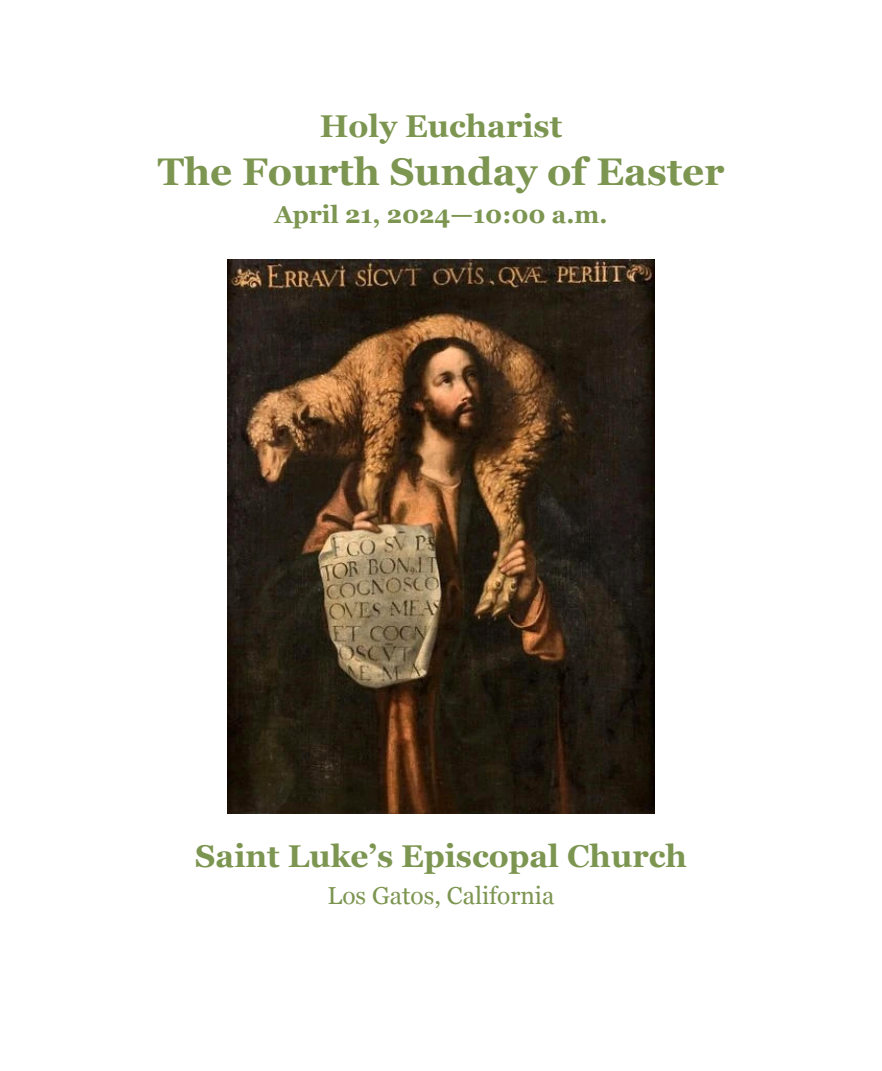
<style>
.page{position:relative;width:882px;height:1071px;background:#fff}
.page>*{position:absolute;margin:0;border:0;box-sizing:border-box;transform-origin:0 0}
.t1{font:700 38.5px "Georgia";color:#7c9550}
.t2{font:700 31.5px "Georgia";color:#7c9550}
.t3{font:700 24.5px "Georgia";color:#7c9550}
.t4{font:24.5px "Georgia";color:#7c9550}
</style>
<div class="page">
<img style="left:227px;top:260px;width:428px;height:554px">
<p class="t2" style="left:320px;top:103px;width:244px">Holy Eucharist</p>
<p class="t1" style="left:158px;top:143px;width:568px">The Fourth Sunday of Easter</p>
<p class="t3" style="left:274px;top:196px;width:335px">April 21, 2024—10:00 a.m.</p>
<p class="t2" style="left:195px;top:832px;width:493px">Saint Luke’s Episcopal Church</p>
<p class="t4" style="left:328px;top:878px;width:228px">Los Gatos, California</p>
</div>
